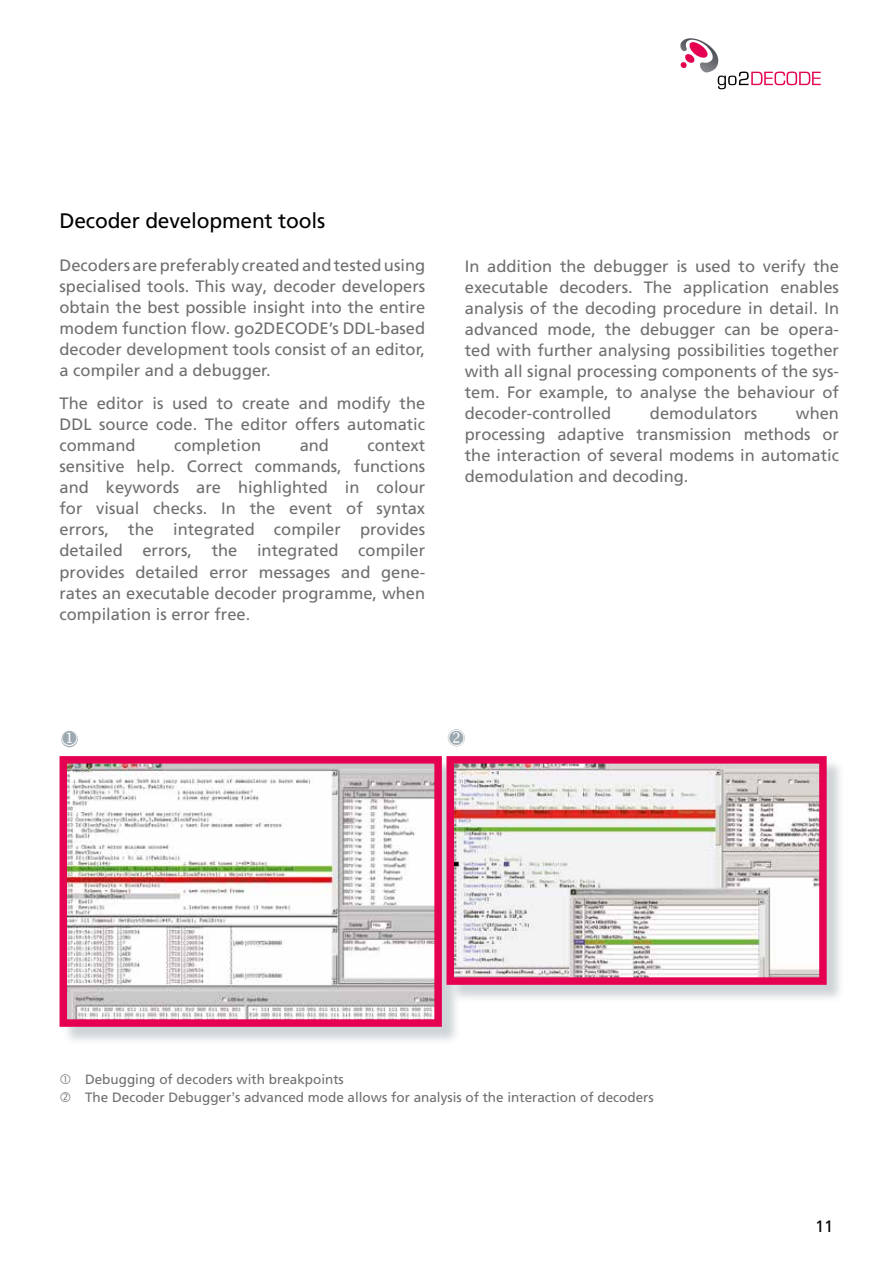
<style>
.page{position:relative;width:893px;height:1263px;background:#fff}
.page>*{position:absolute;margin:0;border:0;box-sizing:border-box;transform-origin:0 0}
.t1{font:21px "Frutiger LT Pro";letter-spacing:-.01em;color:#000}
.t2{font:16.5px/21px "Frutiger LT Pro";color:#706f6f;text-align:justify}
.t3{font:16.5px "Frutiger LT Pro";color:#000}
.t4{font:13.5px/18px "Frutiger LT Pro";color:#706f6f}
.s1{font-family:"Helvetica Neue LT"}
</style>
<div class="page">
<img style="left:682px;top:38px;width:37px;height:34px">
<svg style="left:680px;top:41px;width:29px;height:27px"></svg>
<svg style="left:718px;top:72px;width:103px;height:17px"></svg>
<div style="left:62px;top:758px;width:398px;height:288px;background:#9da9b1;opacity:.5"></div>
<svg style="left:69px;top:765px;width:364px;height:253px"></svg>
<div style="left:60px;top:756px;width:382px;height:271px;border:8px solid #e50051"></div>
<div style="left:449px;top:758px;width:396px;height:245px;background:#9da9b1;opacity:.5"></div>
<svg style="left:455px;top:765px;width:363px;height:211px"></svg>
<div style="left:446px;top:756px;width:381px;height:229px;border:8px solid #e50051"></div>
<div style="left:61px;top:730px;width:17px;height:17px;background:#9da9b1;border-radius:50%"></div>
<svg style="left:61px;top:730px;width:17px;height:16px"></svg>
<svg style="left:448px;top:730px;width:17px;height:16px"></svg>
<p class="t1" style="left:60px;top:209px;width:267px">Decoder development tools</p>
<p class="t2" style="left:60px;top:254px;width:367px">Decoders are preferably created and tested using specialised tools. This way, decoder developers obtain the best possible insight into the entire modem function flow. go2DECODE’s DDL-based decoder development tools consist of an editor, a compiler and a debugger.</p>
<p class="t2" style="left:60px;top:393px;width:367px">The editor is used to create and modify the DDL source code. The editor offers automatic command</p>
<p class="t2" style="left:174px;top:435px;width:89px">completion</p>
<p class="t2" style="left:300px;top:435px;width:31px">and</p>
<p class="t2" style="left:60px;top:435px;width:367px;text-indent:308px">context sensitive help. Correct commands, functions and keywords are highlighted in colour for visual checks. In the event of syntax errors, the integrated compiler provides detailed errors, the integrated compiler provides detailed error messages and gene&shy;rates an executable decoder programme, when compilation is error free.</p>
<p class="t2" style="left:465px;top:255px;width:376px">In addition the debugger is used to verify the executable decoders. The application enables analysis of the decoding procedure in detail. In advanced mode, the debugger can be opera&shy;ted with further analysing possibilities together with all signal processing components of the sys&shy;tem. For example, to analyse the behaviour of decoder-controlled</p>
<p class="t2" style="left:465px;top:402px;width:376px;text-indent:331px">when processing adaptive transmission methods or the interaction of several modems in automatic demodulation and decoding.</p>
<p class="t2" style="left:650px;top:402px;width:109px">demodulators</p>
<p class="t4" style="left:85px;top:1070px;width:570px">Debugging of decoders with breakpoints<br>The Decoder Debugger<span class="s1">’</span>s advanced mode allows for analysis of the interaction of decoders</p>
<p class="t3" style="left:815px;top:1216px;width:20px">11</p>
</div>
